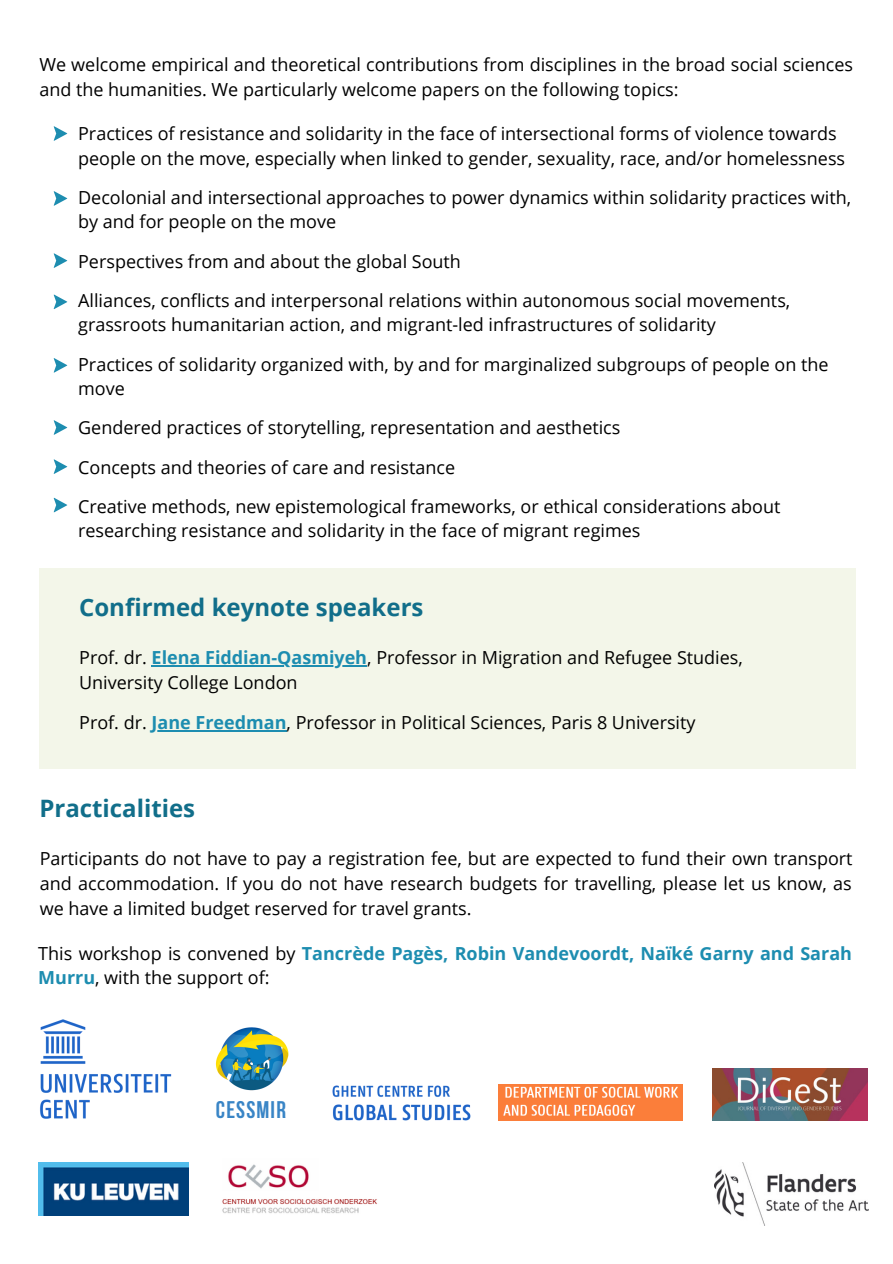
<style>
.page{position:relative;width:893px;height:1264px;background:#fff}
.page>*{position:absolute;margin:0;border:0;box-sizing:border-box;transform-origin:0 0}
.t1{font:700 24px "Open Sans";color:#116e8a}
.t2{font:700 24px "Bebas Neue";letter-spacing:.05em;color:#3985c6}
.t3{font:18px/24.8px "Open Sans";color:#000}
.t4{font:700 18px/24.8px "Open Sans";color:#1d8db0}
.s1{font-weight:700;color:#1d8db0}
.s2{font-weight:400;color:#000}
</style>
<div class="page">
<img style="left:40px;top:1019px;width:132px;height:100px">
<img style="left:39px;top:1162px;width:149px;height:53px">
<img style="left:332px;top:1085px;width:139px;height:36px">
<img style="left:222px;top:1164px;width:155px;height:49px">
<img style="left:215px;top:1027px;width:74px;height:64px">
<img style="left:712px;top:1068px;width:155px;height:52px">
<div style="left:40px;top:567px;width:815px;height:201px;background:#f3f6e9"></div>
<img style="left:498px;top:1084px;width:181px;height:16px">
<img style="left:502px;top:1100px;width:181px;height:21px">
<img style="left:498px;top:1091px;width:4px;height:30px">
<img style="left:679px;top:1084px;width:4px;height:25px">
<img style="left:714px;top:1162px;width:154px;height:63px">
<svg style="left:54px;top:498px;width:13px;height:14px"></svg>
<svg style="left:54px;top:420px;width:13px;height:15px"></svg>
<svg style="left:54px;top:358px;width:13px;height:14px"></svg>
<svg style="left:54px;top:459px;width:13px;height:15px"></svg>
<svg style="left:54px;top:294px;width:13px;height:15px"></svg>
<svg style="left:54px;top:253px;width:13px;height:15px"></svg>
<svg style="left:54px;top:191px;width:13px;height:15px"></svg>
<svg style="left:54px;top:126px;width:13px;height:15px"></svg>
<hr style="left:152px;top:665px;width:215px;height:1px;background:#1d8db0">
<hr style="left:152px;top:730px;width:134px;height:1px;background:#1d8db0">
<p class="t3" style="left:39px;top:51px;width:815px">We welcome empirical and theoretical contributions from disciplines in the broad social sciences and the humanities. We particularly welcome papers on the following topics:</p>
<p class="t3" style="left:78px;top:120px;width:768px">Practices of resistance and solidarity in the face of intersectional forms of violence towards people on the move, especially when linked to gender, sexuality, race, and/or homelessness</p>
<p class="t3" style="left:78px;top:184px;width:774px">Decolonial and intersectional approaches to power dynamics within solidarity practices with, by and for people on the move</p>
<p class="t3" style="left:78px;top:248px;width:384px">Perspectives from and about the global South</p>
<p class="t3" style="left:78px;top:287px;width:713px">Alliances, conflicts and interpersonal relations within autonomous social movements, grassroots humanitarian action, and migrant-led infrastructures of solidarity</p>
<p class="t3" style="left:78px;top:351px;width:752px">Practices of solidarity organized with, by and for marginalized subgroups of people on the move</p>
<p class="t3" style="left:78px;top:415px;width:543px">Gendered practices of storytelling, representation and aesthetics</p>
<p class="t3" style="left:78px;top:454px;width:378px">Concepts and theories of care and resistance</p>
<p class="t3" style="left:78px;top:493px;width:703px">Creative methods, new epistemological frameworks, or ethical considerations about researching resistance and solidarity in the face of migrant regimes</p>
<p class="t1" style="left:79px;top:591px;width:346px">Confirmed keynote speakers</p>
<p class="t3" style="left:79px;top:644px;width:665px">Prof. dr. <span class="s1">Elena Fiddian-Qasmiyeh</span>, Professor in Migration and Refugee Studies,<br>University College London</p>
<p class="t3" style="left:79px;top:709px;width:618px">Prof. dr. <span class="s1">Jane Freedman</span>, Professor in Political Sciences, Paris 8 University</p>
<p class="t1" style="left:39px;top:791px;width:157px">Practicalities</p>
<p class="t3" style="left:40px;top:846px;width:814px;text-align:justify">Participants do not have to pay a registration fee, but are expected to fund their own transport and accommodation. If you do not have research budgets for travelling, please let us know, as we have a limited budget reserved for travel grants.</p>
<p class="t4" style="left:38px;top:940px;width:815px"><span class="s2">This workshop is convened by</span> Tancrède Pagès, Robin Vandevoordt, Naïké Garny and Sarah<br>Murru<span class="s2">, with the support of:</span></p>
<p class="t2" style="left:216px;top:1100px;width:71px">CESSMIR</p>
</div>
